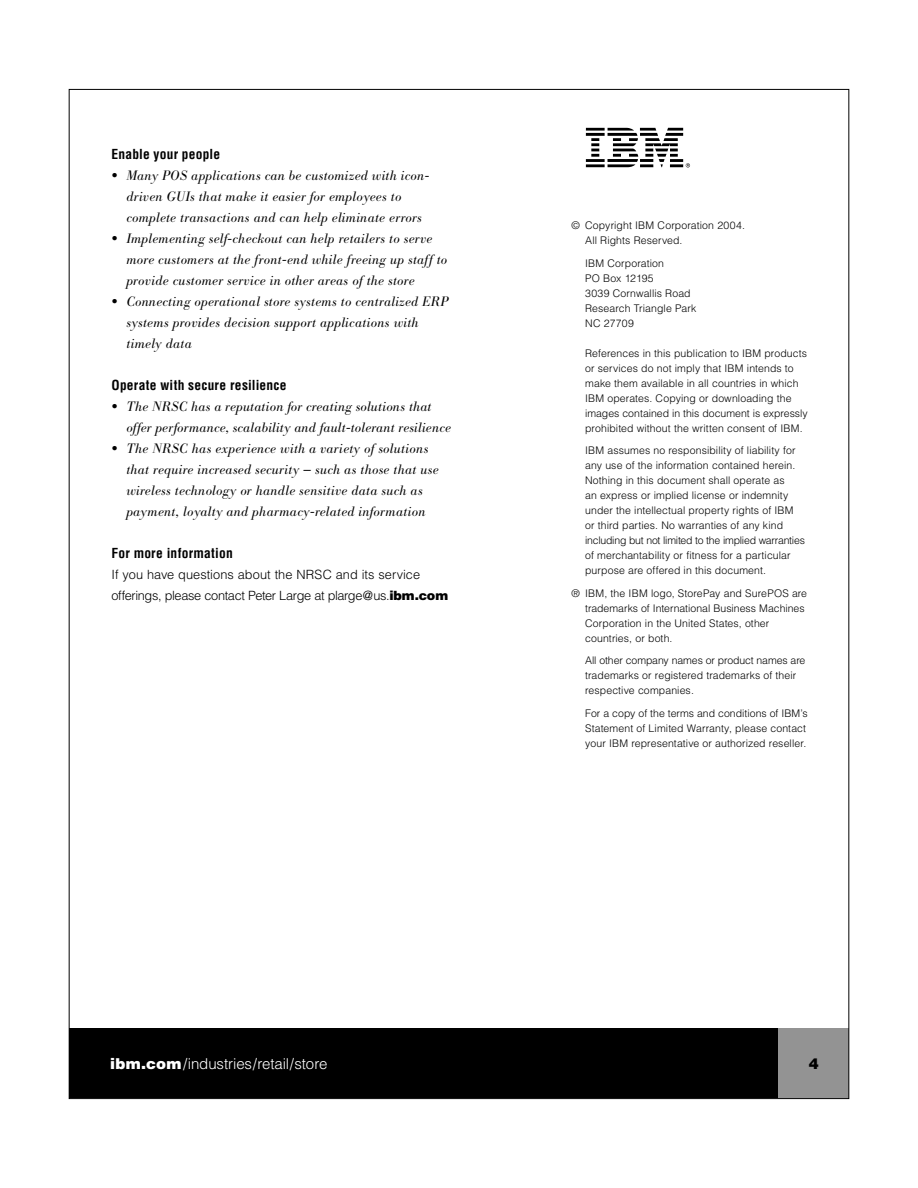
<style>
.page{position:relative;width:918px;height:1188px;background:#fff}
.page>*{position:absolute;margin:0;border:0;box-sizing:border-box;transform-origin:0 0}
.t1{font:300 15px "Helvetica";letter-spacing:-.005em;color:#fff}
.t2{font:900 15px "Helvetica";color:#000}
.Bodbullet{font:italic 13.5px/21px "IBM Bodoni BE Light";letter-spacing:.02em;color:#000}
.Subhead{font:700 condensed 13.5px "Helvetica";letter-spacing:.015em;color:#000}
.BR_2_3_column_Helvetica_text{font:300 12.75px/21px "Helvetica";letter-spacing:-.01em;color:#000}
.t3{font:300 10.5px/15px "Helvetica";letter-spacing:.01em;color:#000}
.s1{font-style:normal;font-size:19.5px}
.s2{font-weight:900}
</style>
<div class="page">
<svg style="left:586px;top:128px;width:104px;height:40px"></svg>
<div style="left:69px;top:1028px;width:780px;height:71px;background:#000"></div>
<div style="left:778px;top:1028px;width:71px;height:71px;background:#939393"></div>
<p class="Subhead" style="left:112px;top:146px;width:110px">Enable your people</p>
<p class="Bodbullet" style="left:126px;top:165px;width:304px;text-indent:-15px"><span class="s1">•</span> Many POS applications can be customized with icon&shy;driven GUIs that make it easier for employees to complete transactions and can help eliminate errors</p>
<p class="Bodbullet" style="left:126px;top:228px;width:322px;text-indent:-15px"><span class="s1">•</span> Implementing self-checkout can help retailers to serve more customers at the front-end while freeing up staff to provide customer service in other areas of the store</p>
<p class="Bodbullet" style="left:126px;top:291px;width:323px;text-indent:-15px"><span class="s1">•</span> Connecting operational store systems to centralized ERP systems provides decision support applications with timely data</p>
<p class="Subhead" style="left:112px;top:377px;width:177px">Operate with secure resilience</p>
<p class="Bodbullet" style="left:126px;top:396px;width:326px;text-indent:-15px"><span class="s1">•</span> The NRSC has a reputation for creating solutions that offer performance, scalability and fault-tolerant resilience</p>
<p class="Bodbullet" style="left:126px;top:438px;width:314px;text-indent:-15px"><span class="s1">•</span> The NRSC has experience with a variety of solutions that require increased security — such as those that use wireless technology or handle sensitive data such as payment, loyalty and pharmacy-related information</p>
<p class="Subhead" style="left:112px;top:545px;width:123px">For more information</p>
<p class="BR_2_3_column_Helvetica_text" style="left:112px;top:564px;width:338px">If you have questions about the NRSC and its service offerings, please contact Peter Large at plarge@us.<span class="s2">ibm.com</span></p>
<p class="t3" style="left:585px;top:218px;width:161px;text-indent:-14px">© Copyright IBM Corporation 2004.<br>All Rights Reserved.</p>
<p class="t3" style="left:585px;top:256px;width:113px">IBM Corporation<br>PO Box 12195<br>3039 Cornwallis Road<br>Research Triangle Park<br>NC 27709</p>
<p class="t3" style="left:585px;top:346px;width:224px">References in this publication to IBM products or services do not imply that IBM intends to make them available in all countries in which IBM operates. Copying or downloading the images contained in this document is expressly prohibited without the written consent of IBM.</p>
<p class="t3" style="left:585px;top:443px;width:221px">IBM assumes no responsibility of liability for any use of the information contained herein.<br>Nothing in this document shall operate as<br>an express or implied license or indemnity under the intellectual property rights of IBM or third parties. No warranties of any kind including but not limited to the implied warranties of merchantability or fitness for a particular purpose are offered in this document.</p>
<p class="t3" style="left:585px;top:586px;width:223px;text-indent:-14px">® IBM, the IBM logo, StorePay and SurePOS are trademarks of International Business Machines Corporation in the United States, other countries, or both.</p>
<p class="t3" style="left:585px;top:653px;width:222px">All other company names or product names are trademarks or registered trademarks of their respective companies.</p>
<p class="t3" style="left:585px;top:706px;width:224px">For a copy of the terms and conditions of IBM’s<br>Statement of Limited Warranty, please contact your IBM representative or authorized reseller.</p>
<p class="t1" style="left:110px;top:1055px;width:219px"><span class="s2">ibm.com</span>/industries/retail/store</p>
<h1 class="t2" style="left:809px;top:1054px;width:12px">4</h1>
</div>
